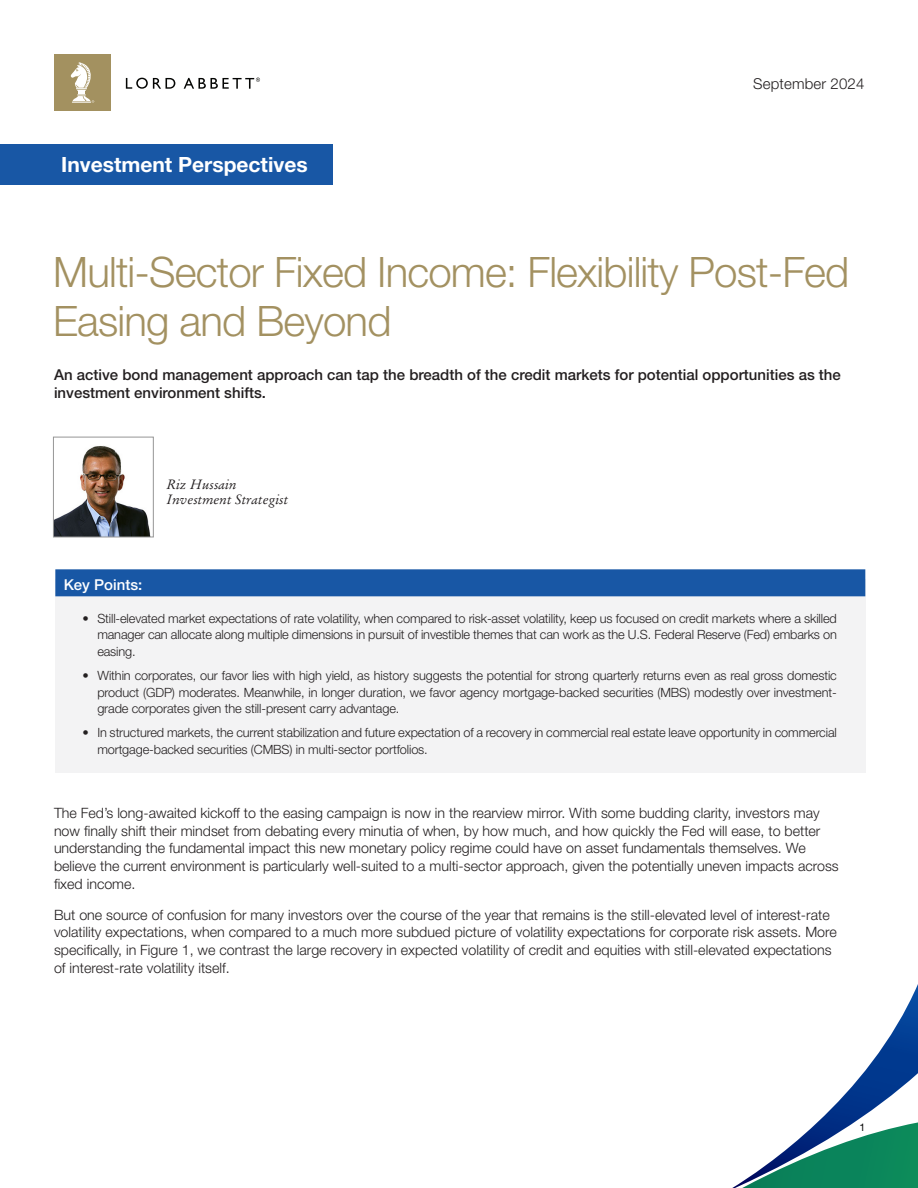
<style>
.page{position:relative;width:918px;height:1188px;background:#fff}
.page>*{position:absolute;margin:0;border:0;box-sizing:border-box;transform-origin:0 0}
.MV_TITLE{font:300 42px/49.5px "Helvetica Neue LT Std";letter-spacing:-.02em;color:#a39161}
.MV_BODY_SUBHEAD{font:700 21px "Helvetica Neue LT Pro";color:#fff}
.MV_BODY_SUBHEAD-2{font:500 15px/18px "Helvetica Neue LT Pro";color:#231f20}
.MV_BODY_SUBHEAD-3{font:300 15px "Helvetica Neue LT Pro";letter-spacing:.01em;color:#231f20}
.MV_BODY_SUBHEAD-4{font:500 15px "Helvetica Neue LT Pro";color:#fff}
.MV_BODY{font:300 14.25px/17.7px "Helvetica Neue LT Pro";color:#231f20}
.MV_SUBTITLE{font:italic 13.5px "Stempel Garamond LT Std";color:#231f20}
.t1{font:300 12.75px/16.5px "Helvetica Neue LT Pro";letter-spacing:-.01em;color:#231f20;text-align:justify}
.t2{font:10.5px "Helvetica Neue LT Pro";color:#000}
</style>
<div class="page">
<div style="left:54px;top:54px;width:57px;height:57px;background:#a39160"></div>
<svg style="left:71px;top:62px;width:23px;height:41px"></svg>
<svg style="left:126px;top:78px;width:49px;height:11px"></svg>
<svg style="left:184px;top:78px;width:76px;height:11px"></svg>
<svg style="left:732px;top:984px;width:186px;height:204px"></svg>
<div style="left:0;top:145px;width:333px;height:40px;background:#1857a5"></div>
<img style="left:55px;top:445px;width:95px;height:90px">
<div style="left:53px;top:437px;width:101px;height:100px;border:1px solid #969696"></div>
<div style="left:55px;top:579px;width:810px;height:194px;background:#f3f3f4"></div>
<div style="left:55px;top:569px;width:810px;height:27px;background:#1857a5"></div>
<p class="MV_BODY_SUBHEAD" style="left:61px;top:152px;width:248px">Investment Perspectives</p>
<p class="MV_BODY_SUBHEAD-3" style="left:753px;top:75px;width:113px">September 2024</p>
<p class="MV_TITLE" style="left:53px;top:246px;width:797px">Multi-Sector Fixed Income: Flexibility Post-Fed<br>Easing and Beyond</p>
<p class="MV_BODY_SUBHEAD-2" style="left:54px;top:366px;width:788px">An active bond management approach can tap the breadth of the credit markets for potential opportunities as the investment environment shifts.</p>
<p class="MV_SUBTITLE" style="left:166px;top:476px;width:72px">Riz Hussain</p>
<p class="MV_SUBTITLE" style="left:166px;top:491px;width:123px">Investment Strategist</p>
<p class="MV_BODY_SUBHEAD-4" style="left:64px;top:575px;width:80px">Key Points:</p>
<p class="t1" style="left:97px;top:610px;width:741px;text-indent:-15px">• Still-elevated market expectations of rate volatility, when compared to risk-asset volatility, keep us focused on credit markets where a skilled manager can allocate along multiple dimensions in pursuit of investible themes that can work as the U.S. Federal Reserve (Fed) embarks on easing.</p>
<p class="t1" style="left:97px;top:667px;width:741px;text-indent:-15px">• Within corporates, our favor lies with high yield, as history suggests the potential for strong quarterly returns even as real gross domestic product (GDP) moderates. Meanwhile, in longer duration, we favor agency mortgage-backed securities (MBS) modestly over investment&shy;grade corporates given the still-present carry advantage.</p>
<p class="t1" style="left:97px;top:724px;width:741px;text-indent:-15px">• In structured markets, the current stabilization and future expectation of a recovery in commercial real estate leave opportunity in commercial mortgage-backed securities (CMBS) in multi-sector portfolios.</p>
<p class="MV_BODY" style="left:54px;top:804px;width:786px">The Fed’s long-awaited kickoff to the easing campaign is now in the rearview mirror. With some budding clarity, investors may now finally shift their mindset from debating every minutia of when, by how much, and how quickly the Fed will ease, to better understanding the fundamental impact this new monetary policy regime could have on asset fundamentals themselves. We believe the current environment is particularly well-suited to a multi-sector approach, given the potentially uneven impacts across fixed income.</p>
<p class="MV_BODY" style="left:54px;top:905px;width:784px">But one source of confusion for many investors over the course of the year that remains is the still-elevated level of interest-rate volatility expectations, when compared to a much more subdued picture of volatility expectations for corporate risk assets. More specifically, in Figure 1, we contrast the large recovery in expected volatility of credit and equities with still-elevated expectations of interest-rate volatility itself.</p>
<p class="t2" style="left:860px;top:1121px;width:7px">1</p>
</div>
